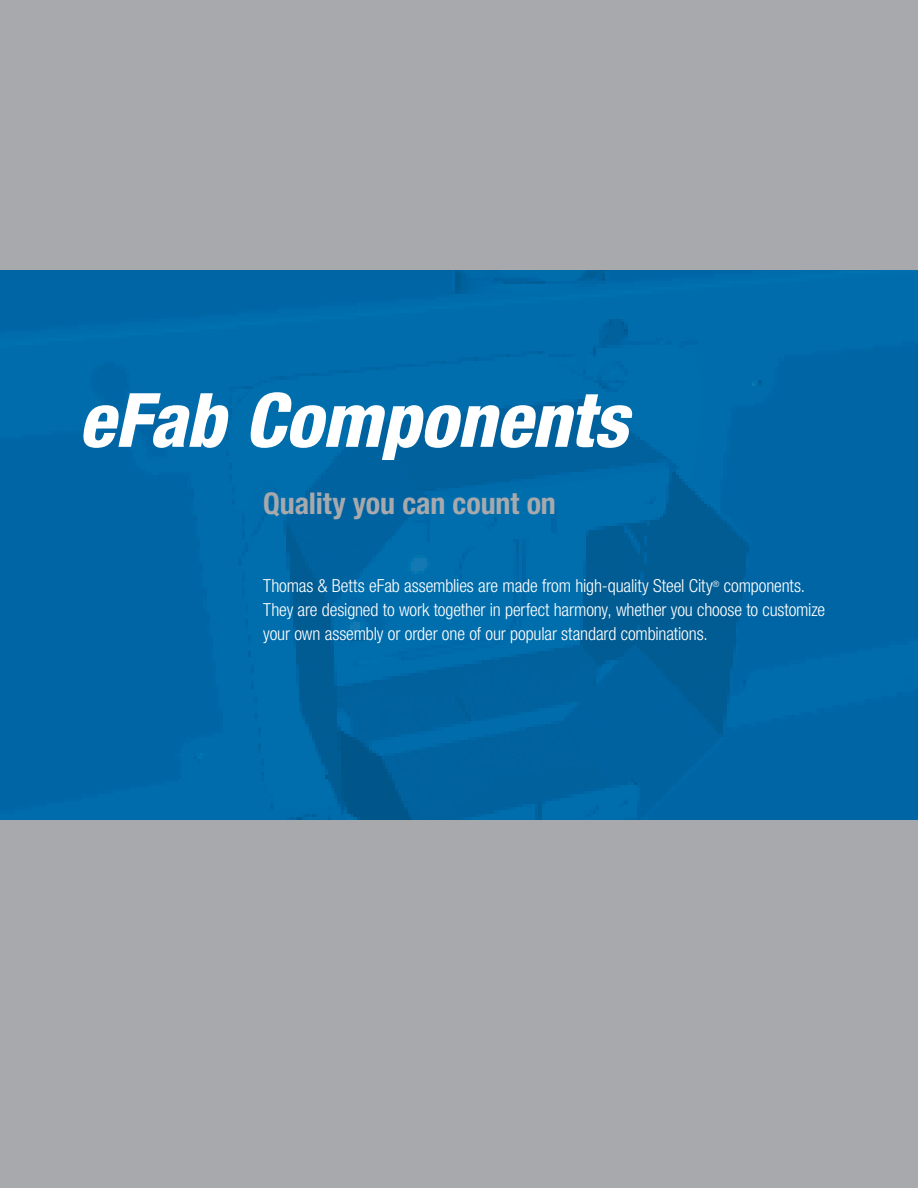
<style>
.page{position:relative;width:918px;height:1188px;background:#a7a9ac}
.page>*{position:absolute;margin:0;border:0;box-sizing:border-box;transform-origin:0 0}
.t1{font:italic 800 condensed 75px "Helvetica Neue LT Std";letter-spacing:-.005em;color:#fff}
.t2{font:700 condensed 30px "Helvetica Neue LT Std";letter-spacing:-.005em;color:#a7a9ac}
.t3{font:300 condensed 18px/24px "Helvetica Neue LT Std";letter-spacing:-.01em;color:#fff}
</style>
<div class="page">
<img style="left:0;top:270px;width:917px;height:550px">
<h1 class="t1" style="left:78px;top:374px;width:551px">eFab Components</h1>
<h2 class="t2" style="left:263px;top:485px;width:294px">Quality you can count on</h2>
<p class="t3" style="left:263px;top:573px;width:563px">Thomas &amp; Betts eFab assemblies are made from high-quality Steel City<sup>®</sup> components.<br>They are designed to work together in perfect harmony, whether you choose to customize your own assembly or order one of our popular standard combinations.</p>
</div>
